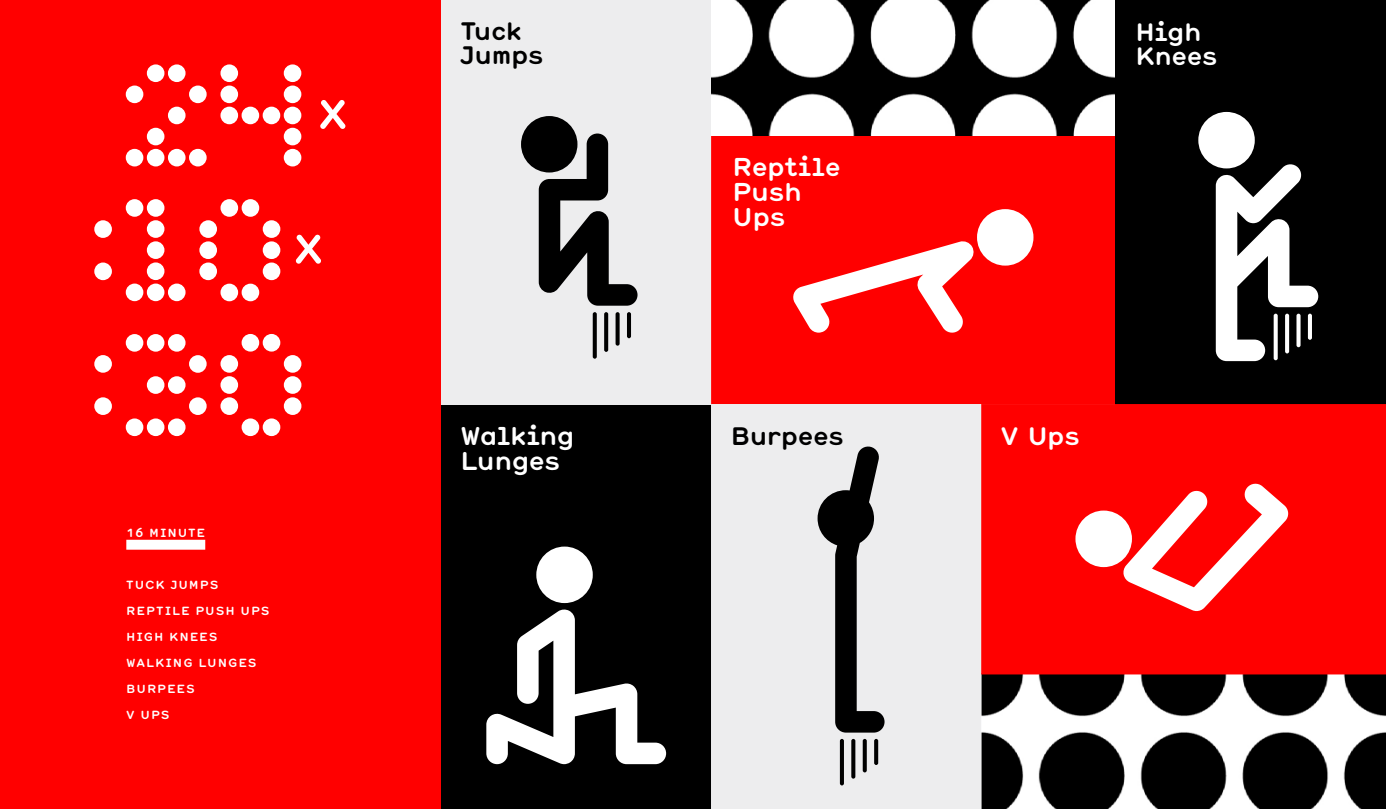
<style>
.page{position:relative;width:1386px;height:809px;background:#fff}
.page>*{position:absolute;margin:0;border:0;box-sizing:border-box;transform-origin:0 0}
.t1{font:700 25.03px/25px "Hermes";letter-spacing:-.03em;color:#fff}
.t2{font:700 24.68px "Hermes";color:#fff}
.t3{font:700 24.5px/24.5px "Hermes";letter-spacing:-.025em;color:#000}
.t4{font:700 24.5px/24.5px "Hermes";letter-spacing:-.03em;color:#fff}
.t5{font:700 11.55px "Hermes";letter-spacing:.08em;color:#fff}
</style>
<div class="page">
<div style="left:0;top:0;width:441px;height:808px;background:#f00"></div>
<div style="left:126px;top:539px;width:79px;height:10px;background:#fff"></div>
<div style="left:711px;top:134px;width:405px;height:270px;background:#f00"></div>
<svg style="left:793px;top:241px;width:181px;height:92px"></svg>
<div style="left:977px;top:209px;width:56px;height:56px;background:#fff;border-radius:50%"></div>
<div style="left:441px;top:404px;width:270px;height:404px;background:#000"></div>
<div style="left:536px;top:546px;width:57px;height:57px;background:#fff;border-radius:50%"></div>
<svg style="left:486px;top:609px;width:180px;height:155px"></svg>
<img style="left:711px;top:0;width:405px;height:135px">
<img style="left:981px;top:674px;width:405px;height:134px">
<div style="left:441px;top:0;width:270px;height:404px;background:#ededee"></div>
<div style="left:521px;top:116px;width:56px;height:56px;background:#000;border-radius:50%"></div>
<svg style="left:539px;top:133px;width:99px;height:173px"></svg>
<svg style="left:593px;top:312px;width:4px;height:46px"></svg>
<svg style="left:604px;top:312px;width:4px;height:40px"></svg>
<svg style="left:616px;top:312px;width:4px;height:33px"></svg>
<hr style="left:627px;top:312px;width:4px;height:26px;background:#000;border-radius:2px">
<div style="left:1116px;top:0;width:270px;height:405px;background:#000"></div>
<div style="left:1198px;top:112px;width:57px;height:56px;background:#fff;border-radius:50%"></div>
<svg style="left:1216px;top:163px;width:102px;height:198px"></svg>
<svg style="left:1274px;top:313px;width:4px;height:47px"></svg>
<svg style="left:1285px;top:313px;width:4px;height:40px"></svg>
<svg style="left:1297px;top:313px;width:4px;height:34px"></svg>
<hr style="left:1308px;top:313px;width:4px;height:27px;background:#fff;border-radius:2px">
<div style="left:711px;top:404px;width:270px;height:404px;background:#ededee"></div>
<svg style="left:818px;top:446px;width:67px;height:286px"></svg>
<hr style="left:840px;top:738px;width:4px;height:47px;background:#000;border-radius:2px">
<svg style="left:851px;top:738px;width:4px;height:40px"></svg>
<svg style="left:863px;top:738px;width:4px;height:34px"></svg>
<svg style="left:874px;top:738px;width:4px;height:27px"></svg>
<div style="left:981px;top:404px;width:405px;height:270px;background:#f00"></div>
<div style="left:1075px;top:510px;width:57px;height:57px;background:#fff;border-radius:50%"></div>
<svg style="left:1123px;top:483px;width:165px;height:128px"></svg>
<svg style="left:296px;top:235px;width:25px;height:29px"></svg>
<div style="left:147px;top:241px;width:17px;height:18px;background:#fff;border-radius:50%"></div>
<div style="left:147px;top:220px;width:17px;height:18px;background:#fff;border-radius:50%"></div>
<div style="left:147px;top:199px;width:17px;height:18px;background:#fff;border-radius:50%"></div>
<div style="left:147px;top:262px;width:17px;height:18px;background:#fff;border-radius:50%"></div>
<div style="left:126px;top:199px;width:17px;height:18px;background:#fff;border-radius:50%"></div>
<div style="left:126px;top:283px;width:17px;height:18px;background:#fff;border-radius:50%"></div>
<div style="left:147px;top:283px;width:17px;height:18px;background:#fff;border-radius:50%"></div>
<div style="left:168px;top:283px;width:18px;height:18px;background:#fff;border-radius:50%"></div>
<div style="left:242px;top:199px;width:17px;height:18px;background:#fff;border-radius:50%"></div>
<div style="left:221px;top:199px;width:17px;height:18px;background:#fff;border-radius:50%"></div>
<div style="left:263px;top:220px;width:17px;height:18px;background:#fff;border-radius:50%"></div>
<div style="left:221px;top:283px;width:17px;height:18px;background:#fff;border-radius:50%"></div>
<div style="left:199px;top:241px;width:18px;height:18px;background:#fff;border-radius:50%"></div>
<div style="left:199px;top:262px;width:18px;height:18px;background:#fff;border-radius:50%"></div>
<div style="left:199px;top:220px;width:18px;height:18px;background:#fff;border-radius:50%"></div>
<div style="left:242px;top:283px;width:17px;height:18px;background:#fff;border-radius:50%"></div>
<div style="left:263px;top:241px;width:17px;height:18px;background:#fff;border-radius:50%"></div>
<div style="left:263px;top:262px;width:17px;height:18px;background:#fff;border-radius:50%"></div>
<div style="left:94px;top:220px;width:18px;height:18px;background:#fff;border-radius:50%"></div>
<div style="left:94px;top:262px;width:18px;height:18px;background:#fff;border-radius:50%"></div>
<div style="left:168px;top:334px;width:18px;height:17px;background:#fff;border-radius:50%"></div>
<div style="left:147px;top:334px;width:17px;height:17px;background:#fff;border-radius:50%"></div>
<div style="left:189px;top:355px;width:18px;height:18px;background:#fff;border-radius:50%"></div>
<div style="left:168px;top:376px;width:18px;height:18px;background:#fff;border-radius:50%"></div>
<div style="left:147px;top:376px;width:17px;height:18px;background:#fff;border-radius:50%"></div>
<div style="left:147px;top:418px;width:17px;height:18px;background:#fff;border-radius:50%"></div>
<div style="left:168px;top:418px;width:18px;height:18px;background:#fff;border-radius:50%"></div>
<div style="left:189px;top:397px;width:18px;height:18px;background:#fff;border-radius:50%"></div>
<div style="left:126px;top:418px;width:17px;height:18px;background:#fff;border-radius:50%"></div>
<div style="left:126px;top:334px;width:17px;height:17px;background:#fff;border-radius:50%"></div>
<div style="left:94px;top:355px;width:18px;height:17px;background:#fff;border-radius:50%"></div>
<div style="left:94px;top:397px;width:18px;height:18px;background:#fff;border-radius:50%"></div>
<div style="left:263px;top:334px;width:17px;height:17px;background:#fff;border-radius:50%"></div>
<div style="left:242px;top:334px;width:17px;height:17px;background:#fff;border-radius:50%"></div>
<div style="left:284px;top:355px;width:17px;height:17px;background:#fff;border-radius:50%"></div>
<div style="left:242px;top:418px;width:17px;height:18px;background:#fff;border-radius:50%"></div>
<div style="left:220px;top:376px;width:18px;height:18px;background:#fff;border-radius:50%"></div>
<div style="left:220px;top:397px;width:18px;height:18px;background:#fff;border-radius:50%"></div>
<div style="left:220px;top:355px;width:18px;height:17px;background:#fff;border-radius:50%"></div>
<div style="left:263px;top:418px;width:17px;height:18px;background:#fff;border-radius:50%"></div>
<div style="left:284px;top:376px;width:17px;height:18px;background:#fff;border-radius:50%"></div>
<div style="left:284px;top:397px;width:17px;height:18px;background:#fff;border-radius:50%"></div>
<svg style="left:126px;top:64px;width:81px;height:102px"></svg>
<svg style="left:320px;top:100px;width:25px;height:29px"></svg>
<div style="left:284px;top:85px;width:17px;height:18px;background:#fff;border-radius:50%"></div>
<div style="left:263px;top:107px;width:17px;height:17px;background:#fff;border-radius:50%"></div>
<div style="left:242px;top:107px;width:17px;height:17px;background:#fff;border-radius:50%"></div>
<div style="left:284px;top:149px;width:17px;height:17px;background:#fff;border-radius:50%"></div>
<div style="left:284px;top:64px;width:17px;height:18px;background:#fff;border-radius:50%"></div>
<div style="left:284px;top:107px;width:17px;height:17px;background:#fff;border-radius:50%"></div>
<div style="left:284px;top:128px;width:17px;height:17px;background:#fff;border-radius:50%"></div>
<div style="left:220px;top:107px;width:18px;height:17px;background:#fff;border-radius:50%"></div>
<div style="left:220px;top:85px;width:18px;height:18px;background:#fff;border-radius:50%"></div>
<div style="left:220px;top:64px;width:18px;height:18px;background:#fff;border-radius:50%"></div>
<p class="t5" style="left:126px;top:525px;width:80px">16 MINUTE</p>
<p class="t5" style="left:126px;top:577px;width:94px">TUCK JUMPS</p>
<p class="t5" style="left:126px;top:603px;width:145px">REPTILE PUSH UPS</p>
<p class="t5" style="left:126px;top:629px;width:93px">HIGH KNEES</p>
<p class="t5" style="left:126px;top:655px;width:132px">WALKING LUNGES</p>
<p class="t5" style="left:126px;top:681px;width:70px">BURPEES</p>
<p class="t5" style="left:126px;top:707px;width:45px">V UPS</p>
<h3 class="t3" style="left:460px;top:17px;width:85px">Tuck<br>Jumps</h3>
<h3 class="t4" style="left:1135px;top:18px;width:84px">High<br>Knees</h3>
<h1 class="t1" style="left:460px;top:422px;width:116px">Walking<br>Lunges</h1>
<h1 class="t1" style="left:732px;top:152px;width:110px">Reptile<br>Push<br>Ups</h1>
<h3 class="t3" style="left:730px;top:422px;width:115px">Burpees</h3>
<h2 class="t2" style="left:1001px;top:419px;width:81px">V Ups</h2>
</div>
